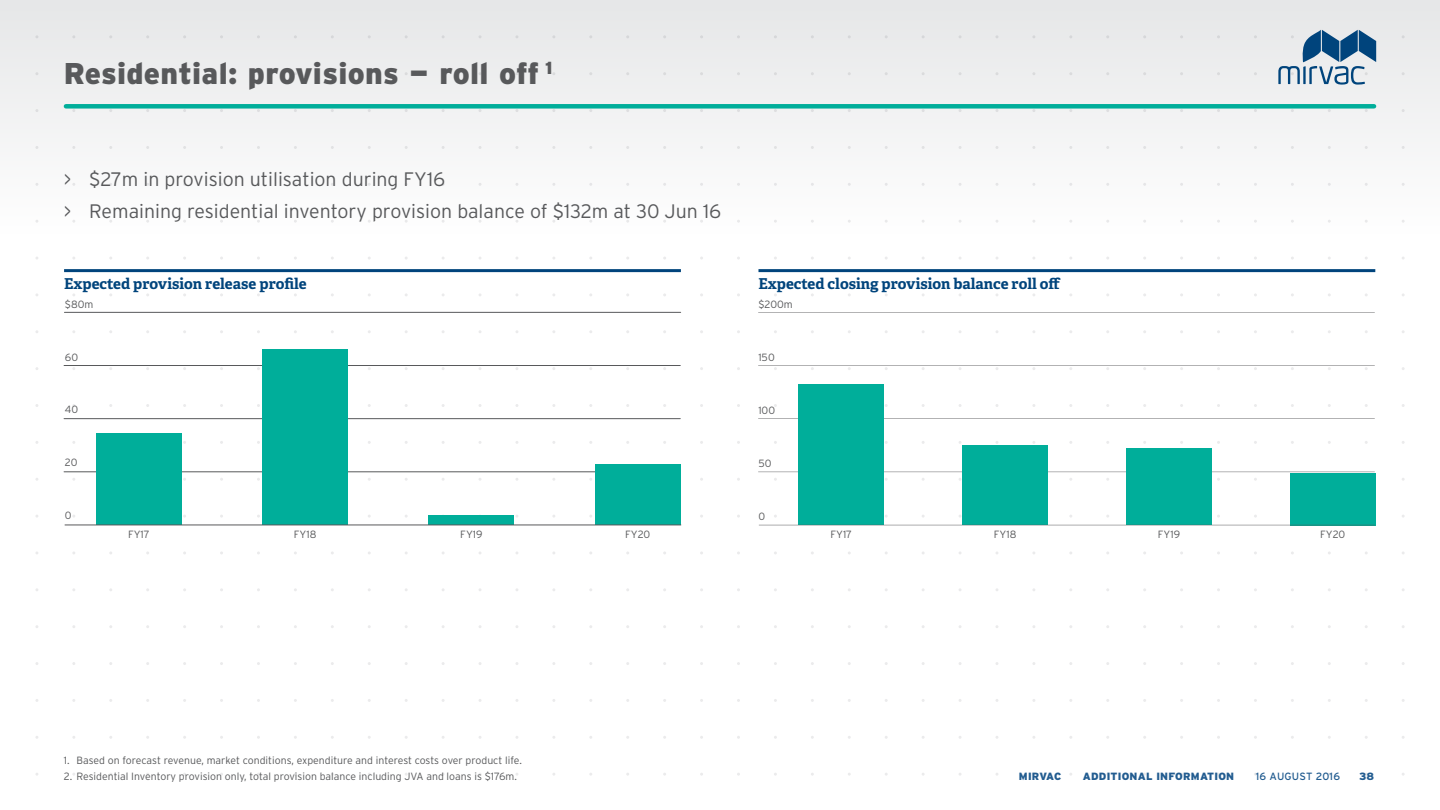
<style>
.page{position:relative;width:1440px;height:810px;background:#fff}
.page>*{position:absolute;margin:0;border:0;box-sizing:border-box;transform-origin:0 0}
.t1{font:900 30px "Interstate";letter-spacing:.01em;color:#58595b}
.t2{font:300 19.5px/32.5px "Interstate";color:#58595b}
.t3{font:700 15px "Adelle";color:#00447c}
.t4{font:300 10.5px "Interstate";color:#58595b}
.t5{font:900 10.5px "Interstate";letter-spacing:.02em;color:#225c90}
.t6{font:10.5px "Interstate";letter-spacing:.02em;color:#225c90}
</style>
<div class="page">
<div style="left:0;top:0;width:1439px;height:234px;background:#f2f3f3"></div>
<svg style="left:1278px;top:30px;width:98px;height:55px"></svg>
<div style="left:66px;top:104px;width:1307px;height:5px;background:#00ae9a"></div>
<hr style="left:64px;top:269px;width:617px;height:3px;background:#00447c">
<hr style="left:758px;top:269px;width:617px;height:3px;background:#00447c">
<hr style="left:64px;top:312px;width:616px;height:1px;background:#58595b">
<hr style="left:64px;top:472px;width:616px;height:1px;background:#58595b">
<hr style="left:64px;top:365px;width:616px;height:1px;background:#58595b">
<hr style="left:64px;top:418px;width:616px;height:1px;background:#58595b">
<div style="left:595px;top:464px;width:85px;height:61px;background:#00ae9a"></div>
<div style="left:429px;top:515px;width:85px;height:10px;background:#00ae9a"></div>
<div style="left:263px;top:349px;width:85px;height:176px;background:#00ae9a"></div>
<div style="left:96px;top:433px;width:85px;height:92px;background:#00ae9a"></div>
<svg style="left:758px;top:312px;width:616px;height:1px"></svg>
<svg style="left:758px;top:365px;width:616px;height:5px"></svg>
<svg style="left:758px;top:472px;width:616px;height:9px"></svg>
<div style="left:1290px;top:473px;width:85px;height:52px;background:#00ae9a"></div>
<div style="left:962px;top:445px;width:85px;height:80px;background:#00ae9a"></div>
<div style="left:1126px;top:449px;width:85px;height:76px;background:#00ae9a"></div>
<div style="left:798px;top:385px;width:85px;height:140px;background:#00ae9a"></div>
<svg style="left:759px;top:525px;width:615px;height:1px"></svg>
<hr style="left:65px;top:525px;width:616px;height:1px;background:#58595b">
<h1 class="t1" style="left:64px;top:56px;width:490px">Residential: provisions — roll off <sup>1</sup></h1>
<h2 class="t2" style="left:64px;top:162px;width:659px">&gt; $27m in provision utilisation during FY16<br>&gt; Remaining residential inventory provision balance of $132m at 30 Jun 16</h2>
<h3 class="t3" style="left:64px;top:272px;width:244px">Expected provision release profile</h3>
<h3 class="t3" style="left:758px;top:272px;width:304px">Expected closing provision balance roll off</h3>
<p class="t4" style="left:758px;top:297px;width:36px">$200m</p>
<p class="t4" style="left:65px;top:298px;width:30px">$80m</p>
<p class="t4" style="left:65px;top:350px;width:15px">60</p>
<p class="t4" style="left:758px;top:351px;width:18px">150</p>
<p class="t4" style="left:65px;top:403px;width:15px">40</p>
<p class="t4" style="left:758px;top:404px;width:18px">100</p>
<p class="t4" style="left:65px;top:456px;width:14px">20</p>
<p class="t4" style="left:758px;top:457px;width:15px">50</p>
<p class="t4" style="left:65px;top:509px;width:8px">0</p>
<p class="t4" style="left:758px;top:510px;width:8px">0</p>
<p class="t4" style="left:128px;top:528px;width:23px">FY17</p>
<p class="t4" style="left:294px;top:528px;width:24px">FY18</p>
<p class="t4" style="left:460px;top:528px;width:24px">FY19</p>
<p class="t4" style="left:625px;top:528px;width:27px">FY20</p>
<p class="t4" style="left:830px;top:528px;width:23px">FY17</p>
<p class="t4" style="left:993px;top:528px;width:24px">FY18</p>
<p class="t4" style="left:1157px;top:528px;width:24px">FY19</p>
<p class="t4" style="left:1320px;top:528px;width:27px">FY20</p>
<p class="t4" style="left:64px;top:754px;width:459px">1. Based on forecast revenue, market conditions, expenditure and interest costs over product life.</p>
<p class="t4" style="left:64px;top:770px;width:454px">2. Residential Inventory provision only, total provision balance including JVA and loans is $176m.</p>
<p class="t5" style="left:1018px;top:771px;width:44px">MIRVAC</p>
<p class="t5" style="left:1082px;top:771px;width:153px">ADDITIONAL INFORMATION</p>
<p class="t6" style="left:1255px;top:770px;width:86px">16 AUGUST 2016</p>
<p class="t5" style="left:1359px;top:771px;width:16px">38</p>
</div>
